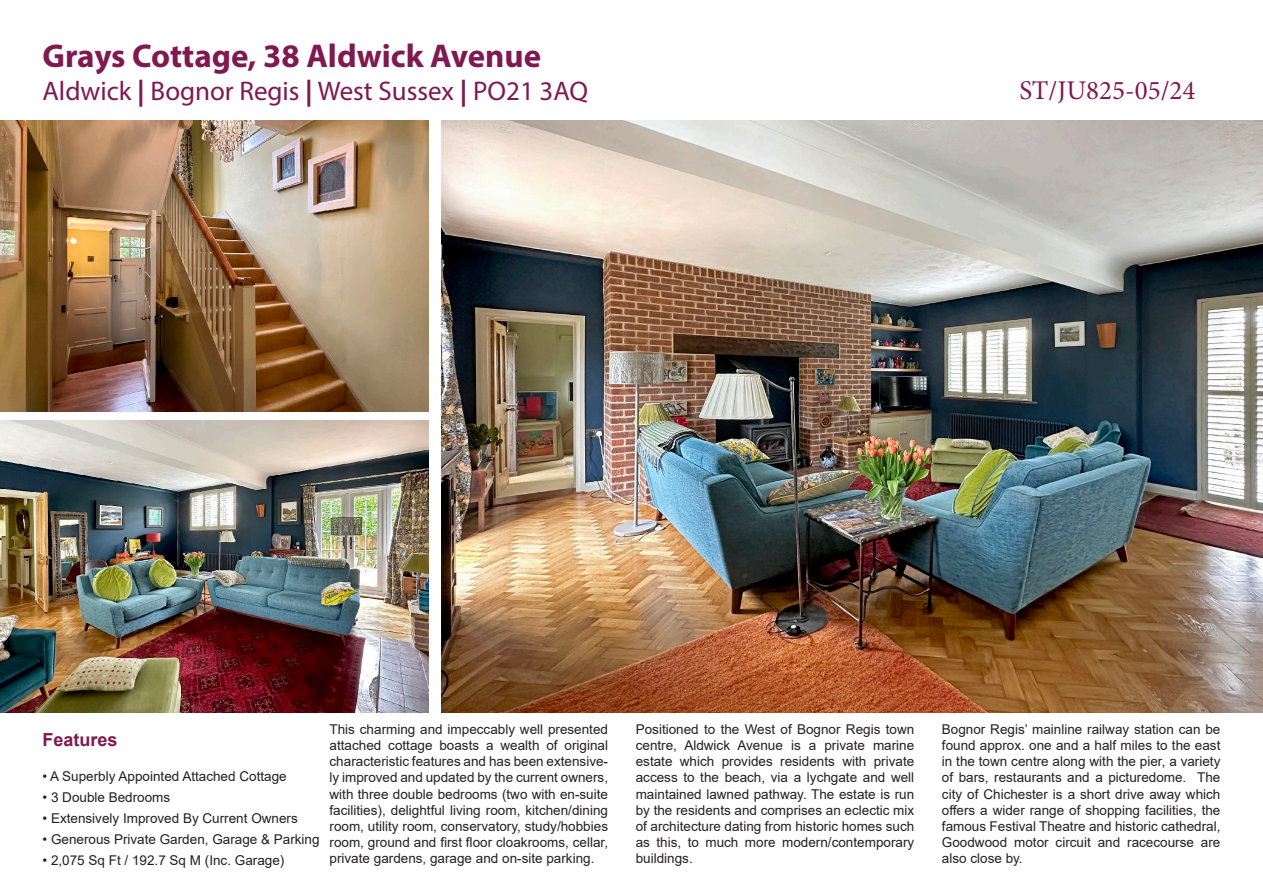
<style>
.page{position:relative;width:1263px;height:893px;background:#fff}
.page>*{position:absolute;margin:0;border:0;box-sizing:border-box;transform-origin:0 0}
.t1{font:700 33px "Myriad Pro";color:#80194f}
.t2{font:27px "Myriad Pro";color:#80194f}
.t3{font:27px "Minion Pro";color:#80194f}
.t4{font:700 18px "Arial";color:#80194f}
.t5{font:13.5px/16.2px "Arial";color:#231f20;text-align:justify}
.s1{font-weight:700}
</style>
<div class="page">
<img style="left:0;top:421px;width:428px;height:292px">
<img style="left:441px;top:120px;width:822px;height:593px">
<img style="left:0;top:120px;width:428px;height:292px">
<h1 class="t1" style="left:43px;top:35px;width:500px">Grays Cottage, 38 Aldwick Avenue</h1>
<h2 class="t2" style="left:43px;top:74px;width:547px">Aldwick <span class="s1">|</span> Bognor Regis <span class="s1">|</span> West Sussex <span class="s1">|</span> PO21 3AQ</h2>
<h2 class="t3" style="left:1019px;top:72px;width:178px">ST/JU825-05/24</h2>
<h3 class="t4" style="left:43px;top:727px;width:77px">Features</h3>
<p class="t5" style="left:330px;top:721px;width:280px">This charming and impeccably well presented attached cottage boasts a wealth of original characteristic features and has been extensive&shy;ly improved and updated by the current owners, with three double bedrooms (two with en-suite facilities), delightful living room, kitchen/dining room, utility room, conservatory, study/hobbies room, ground and first floor cloakrooms, cellar, private gardens, garage and on-site parking.</p>
<p class="t5" style="left:636px;top:721px;width:280px">Positioned to the West of Bognor Regis town centre, Aldwick Avenue is a private marine estate which provides residents with private access to the beach, via a lychgate and well maintained lawned pathway. The estate is run by the residents and comprises an eclectic mix of architecture dating from historic homes such as this, to much more modern/contemporary buildings.</p>
<p class="t5" style="left:942px;top:721px;width:280px">Bognor Regis’ mainline railway station can be found approx. one and a half miles to the east in the town centre along with the pier, a variety of bars, restaurants and a picturedome. The city of Chichester is a short drive away which offers a wider range of shopping facilities, the famous Festival Theatre and historic cathedral, Goodwood motor circuit and racecourse are also close by.</p>
<p class="t5" style="left:43px;top:768px;width:246px">• A Superbly Appointed Attached Cottage</p>
<p class="t5" style="left:43px;top:789px;width:129px">• 3 Double Bedrooms</p>
<p class="t5" style="left:43px;top:810px;width:257px">• Extensively Improved By Current Owners</p>
<p class="t5" style="left:43px;top:831px;width:279px">• Generous Private Garden, Garage &amp; Parking</p>
<p class="t5" style="left:43px;top:852px;width:243px">• 2,075 Sq Ft / 192.7 Sq M (Inc. Garage)</p>
</div>
